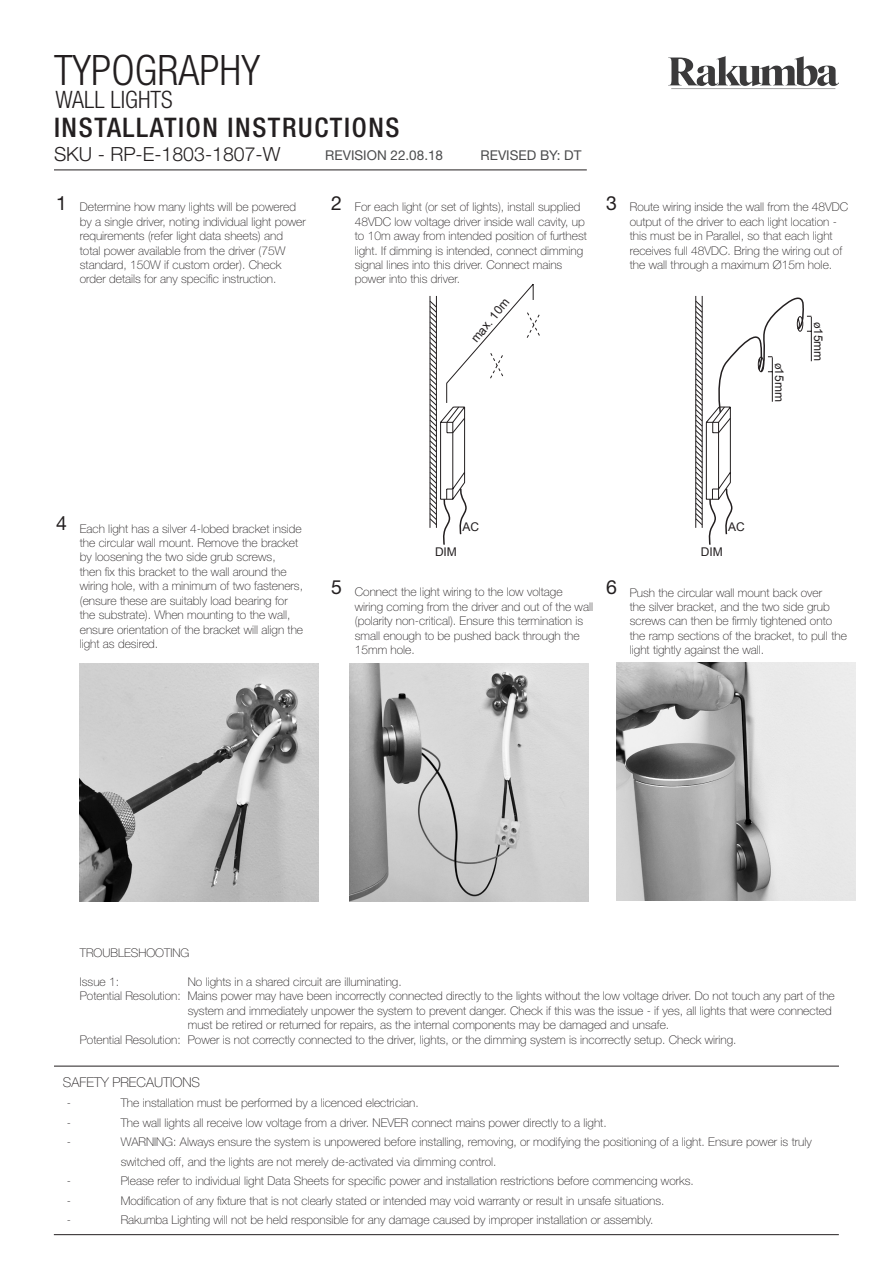
<style>
.page{position:relative;width:893px;height:1263px;background:#fff}
.page>*{position:absolute;margin:0;border:0;box-sizing:border-box;transform-origin:0 0}
.Heading_Main{font:300 condensed 42px "Helvetica Neue LT Std";color:#231f20}
.Sub-heading{font:500 condensed 27px "Helvetica Neue LT Std";letter-spacing:.06em;color:#231f20}
.Heading2{font:300 condensed 24px "Helvetica Neue LT Std";color:#231f20}
.Code_Notes{font:300 19.5px "Helvetica Neue LT Std";color:#231f20}
.Numbering_Bullet{font:19.5px "Helvetica Neue LT Std";color:#231f20}
.Revision{font:13.5px "Helvetica Neue LT Std";color:#4b4c4d}
.Instructions{font:100 13.5px "Helvetica Neue LT Std";color:#231f20}
.Instructions-2{font:100 12px/14.4px "Helvetica Neue LT Std";color:#231f20}
.t1{font:12px "Arial";color:#231f20}
.s1{font-family:"Myriad Pro"}
</style>
<div class="page">
<hr style="left:54px;top:170px;width:533px;height:1px;background:#231f20">
<img style="left:669px;top:57px;width:170px;height:32px">
<hr style="left:54px;top:1234px;width:785px;height:1px;background:#231f20">
<hr style="left:54px;top:1066px;width:785px;height:1px;background:#231f20">
<img style="left:80px;top:663px;width:238px;height:239px">
<img style="left:350px;top:663px;width:238px;height:239px">
<img style="left:617px;top:662px;width:238px;height:239px">
<svg style="left:429px;top:284px;width:111px;height:261px"></svg>
<hr style="left:811px;top:317px;width:1px;height:44px;background:#231f20">
<svg style="left:695px;top:296px;width:116px;height:249px"></svg>
<p class="Heading_Main" style="left:54px;top:46px;width:207px">TYPOGRAPHY</p>
<p class="Heading2" style="left:55px;top:86px;width:119px">WALL LIGHTS</p>
<p class="Sub-heading" style="left:54px;top:112px;width:347px">INSTALLATION INSTRUCTIONS</p>
<p class="Code_Notes" style="left:54px;top:142px;width:228px">SKU - RP-E-1803-1807-W</p>
<p class="Revision" style="left:480px;top:147px;width:103px">REVISED BY: DT</p>
<p class="Numbering_Bullet" style="left:56px;top:191px;width:12px">1</p>
<p class="Revision" style="left:325px;top:147px;width:119px">REVISION 22.08.18</p>
<p class="Numbering_Bullet" style="left:331px;top:191px;width:12px">2</p>
<p class="Instructions-2" style="left:355px;top:200px;width:234px">For each light (or set of lights), install supplied 48VDC low voltage driver inside wall cavity, up to 10m away from intended position of furthest light. If dimming is intended, connect dimming signal lines into this driver. Connect mains power into this driver.</p>
<p class="Instructions-2" style="left:80px;top:200px;width:228px">Determine how many lights will be powered by a single driver, noting individual light power requirements (refer light data sheets) and total power available from the driver (75W standard, 150W if custom order). Check order details for any specific instruction.</p>
<p class="t1" style="left:467px;top:336px;width:54px;rotate:-51deg">max. 10m</p>
<p class="Numbering_Bullet" style="left:606px;top:191px;width:12px">3</p>
<p class="Instructions-2" style="left:630px;top:200px;width:220px">Route wiring inside the wall from the 48VDC output of the driver to each light location - this must be in Parallel, so that each light receives full 48VDC. Bring the wiring out of the wall through a maximum Ø15m hole.</p>
<p class="t1" style="left:787px;top:363px;width:40px;rotate:90deg"><span class="s1">ø</span>15mm</p>
<p class="t1" style="left:826px;top:322px;width:40px;rotate:90deg"><span class="s1">ø</span>15mm</p>
<p class="Numbering_Bullet" style="left:56px;top:512px;width:12px">4</p>
<p class="Instructions-2" style="left:80px;top:521px;width:225px">Each light has a silver 4-lobed bracket inside the circular wall mount. Remove the bracket by loosening the two side grub screws,<br>then fix this bracket to the wall around the wiring hole, with a minimum of two fasteners, (ensure these are suitably load bearing for the substrate). When mounting to the wall, ensure orientation of the bracket will align the light as desired.</p>
<p class="Numbering_Bullet" style="left:331px;top:575px;width:12px">5</p>
<p class="t1" style="left:462px;top:519px;width:18px">AC</p>
<p class="t1" style="left:435px;top:544px;width:23px">DIM</p>
<p class="Instructions-2" style="left:355px;top:585px;width:240px">Connect the light wiring to the low voltage wiring coming from the driver and out of the wall (polarity non-critical). Ensure this termination is small enough to be pushed back through the 15mm hole.</p>
<p class="Numbering_Bullet" style="left:606px;top:575px;width:12px">6</p>
<p class="t1" style="left:728px;top:519px;width:18px">AC</p>
<p class="t1" style="left:701px;top:544px;width:23px">DIM</p>
<p class="Instructions-2" style="left:630px;top:585px;width:219px">Push the circular wall mount back over<br>the silver bracket, and the two side grub screws can then be firmly tightened onto the ramp sections of the bracket, to pull the light tightly against the wall.</p>
<p class="Instructions-2" style="left:80px;top:946px;width:111px">TROUBLESHOOTING</p>
<p class="Instructions-2" style="left:80px;top:974px;width:41px">Issue 1:</p>
<p class="Instructions-2" style="left:188px;top:974px;width:215px">No lights in a shared circuit are illuminating.</p>
<p class="Instructions-2" style="left:188px;top:989px;width:648px;text-indent:-108px">Potential Resolution: Mains power may have been incorrectly connected directly to the lights without the low voltage driver. Do not touch any part of the system and immediately unpower the system to prevent danger. Check if this was the issue - if yes, all lights that were connected must be retired or returned for repairs, as the internal components may be damaged and unsafe.</p>
<p class="Instructions-2" style="left:80px;top:1032px;width:658px">Potential Resolution: Power is not correctly connected to the driver, lights, or the dimming system is incorrectly setup. Check wiring.</p>
<p class="Instructions" style="left:63px;top:1074px;width:139px">SAFETY PRECAUTIONS</p>
<p class="Instructions-2" style="left:67px;top:1096px;width:6px">-</p>
<p class="Instructions-2" style="left:121px;top:1096px;width:300px">The installation must be performed by a licenced electrician.</p>
<p class="Instructions-2" style="left:67px;top:1115px;width:6px">-</p>
<p class="Instructions-2" style="left:121px;top:1115px;width:487px">The wall lights all receive low voltage from a driver. NEVER connect mains power directly to a light.</p>
<p class="Instructions-2" style="left:67px;top:1135px;width:6px">-</p>
<p class="Instructions-2" style="left:121px;top:1132px;width:692px;line-height:19.5px">WARNING: Always ensure the system is unpowered before installing, removing, or modifying the positioning of a light. Ensure power is truly switched off, and the lights are not merely de-activated via dimming control.</p>
<p class="Instructions-2" style="left:67px;top:1174px;width:6px">-</p>
<p class="Instructions-2" style="left:121px;top:1174px;width:575px">Please refer to individual light Data Sheets for specific power and installation restrictions before commencing works.</p>
<p class="Instructions-2" style="left:67px;top:1193px;width:6px">-</p>
<p class="Instructions-2" style="left:121px;top:1193px;width:545px">Modification of any fixture that is not clearly stated or intended may void warranty or result in unsafe situations.</p>
<p class="Instructions-2" style="left:67px;top:1213px;width:6px">-</p>
<p class="Instructions-2" style="left:121px;top:1213px;width:534px">Rakumba Lighting will not be held responsible for any damage caused by improper installation or assembly.</p>
</div>
